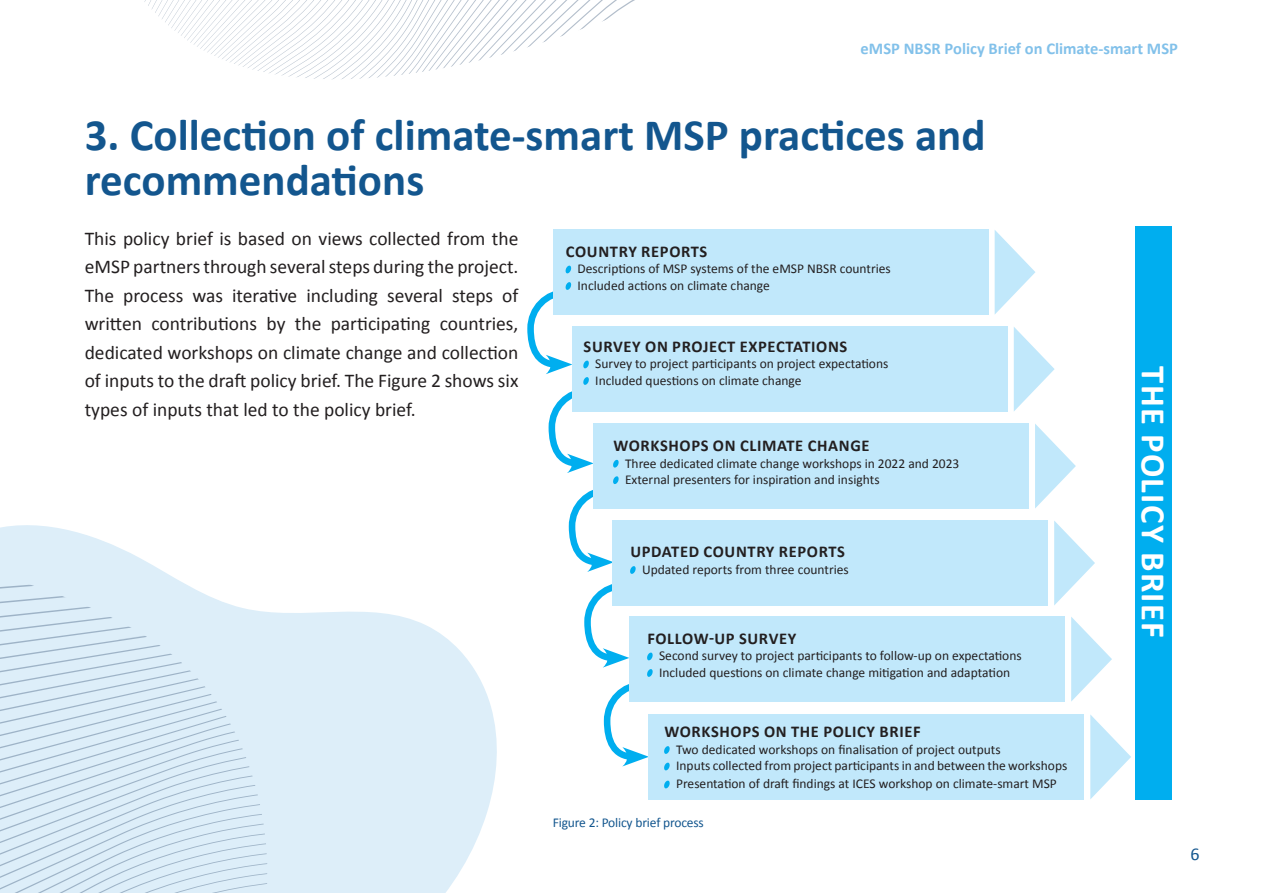
<style>
.page{position:relative;width:1263px;height:893px;background:#fff}
.page>*{position:absolute;margin:0;border:0;box-sizing:border-box;transform-origin:0 0}
.t1{font:700 45px/45px "Calibri";color:#13568e}
.t2{font:700 34.65px "Calibri";letter-spacing:.04em;color:#fff}
.t3{font:19.5px/28.5px "Calibri";color:#231f20;text-align:justify}
.t4{font:18px "Calibri";color:#13568e}
.t5{font:700 16.5px "Calibri";letter-spacing:.04em;color:#231f20}
.t6{font:700 16.5px "Calibri";color:#82c1ea}
.t7{font:13.5px/16.5px "Calibri";color:#231f20}
.t8{font:13.5px "Calibri";letter-spacing:-.01em;color:#13568e}
</style>
<div class="page">
<svg style="left:283px;top:611px;width:214px;height:282px;background:#e0eff9"></svg>
<svg style="left:0;top:525px;width:114px;height:368px;background:#d7e8f4"></svg>
<svg style="left:114px;top:545px;width:169px;height:348px;background:#ddecf6"></svg>
<div style="left:1135px;top:226px;width:36px;height:573px;background:#00aeef"></div>
<div style="left:648px;top:714px;width:436px;height:85px;background:#c1e8fb"></div>
<svg style="left:1090px;top:714px;width:41px;height:85px"></svg>
<div style="left:629px;top:617px;width:436px;height:85px;background:#c1e8fb"></div>
<svg style="left:1071px;top:617px;width:41px;height:85px"></svg>
<div style="left:612px;top:520px;width:436px;height:85px;background:#c1e8fb"></div>
<svg style="left:1054px;top:521px;width:41px;height:84px"></svg>
<div style="left:593px;top:423px;width:436px;height:86px;background:#c1e8fb"></div>
<svg style="left:1035px;top:424px;width:41px;height:84px"></svg>
<div style="left:572px;top:327px;width:436px;height:85px;background:#c1e8fb"></div>
<svg style="left:1014px;top:327px;width:40px;height:84px"></svg>
<div style="left:553px;top:230px;width:436px;height:85px;background:#c1e8fb"></div>
<svg style="left:995px;top:230px;width:40px;height:84px"></svg>
<svg style="left:565px;top:265px;width:6px;height:9px"></svg>
<svg style="left:527px;top:282px;width:126px;height:484px"></svg>
<svg style="left:664px;top:746px;width:6px;height:8px"></svg>
<svg style="left:664px;top:762px;width:6px;height:9px"></svg>
<svg style="left:664px;top:780px;width:6px;height:9px"></svg>
<svg style="left:144px;top:0;width:491px;height:80px"></svg>
<p class="t6" style="left:861px;top:37px;width:319px">eMSP NBSR Policy Brief on Climate-smart MSP</p>
<h1 class="t1" style="left:85px;top:111px;width:902px">3. Collection of climate-smart MSP practices and recommendations</h1>
<p class="t3" style="left:85px;top:223px;width:435px">This policy brief is based on views collected from the eMSP partners through several steps during the project.<br>The process was iterative including several steps of written contributions by the participating countries, dedicated workshops on climate change and collection of inputs to the draft policy brief. The Figure 2 shows six types of inputs that led to the policy brief.</p>
<p class="t5" style="left:566px;top:240px;width:143px">COUNTRY REPORTS</p>
<p class="t7" style="left:578px;top:260px;width:315px">Descriptions of MSP systems of the eMSP NBSR countries<br>Included actions on climate change</p>
<p class="t5" style="left:584px;top:335px;width:265px">SURVEY ON PROJECT EXPECTATIONS</p>
<p class="t7" style="left:595px;top:355px;width:295px">Survey to project participants on project expectations<br>Included questions on climate change</p>
<p class="t5" style="left:613px;top:434px;width:258px">WORKSHOPS ON CLIMATE CHANGE</p>
<p class="t7" style="left:625px;top:454px;width:336px">Three dedicated climate change workshops in 2022 and 2023<br>External presenters for inspiration and insights</p>
<p class="t5" style="left:630px;top:540px;width:216px">UPDATED COUNTRY REPORTS</p>
<p class="t7" style="left:642px;top:561px;width:208px">Updated reports from three countries</p>
<p class="t5" style="left:647px;top:627px;width:150px">FOLLOW-UP SURVEY</p>
<p class="t7" style="left:659px;top:647px;width:364px">Second survey to project participants to follow-up on expectations<br>Included questions on climate change mitigation and adaptation</p>
<p class="t5" style="left:664px;top:720px;width:258px">WORKSHOPS ON THE POLICY BRIEF</p>
<p class="t7" style="left:676px;top:741px;width:393px">Two dedicated workshops on finalisation of project outputs<br>Inputs collected from project participants in and between the workshops</p>
<p class="t7" style="left:676px;top:775px;width:382px">Presentation of draft findings at ICES workshop on climate-smart MSP</p>
<p class="t8" style="left:553px;top:813px;width:153px">Figure 2: Policy brief process</p>
<h2 class="t2" style="left:1178px;top:366px;width:273px;rotate:90deg">THE POLICY BRIEF</h2>
<h3 class="t4" style="left:1190px;top:841px;width:11px">6</h3>
</div>
